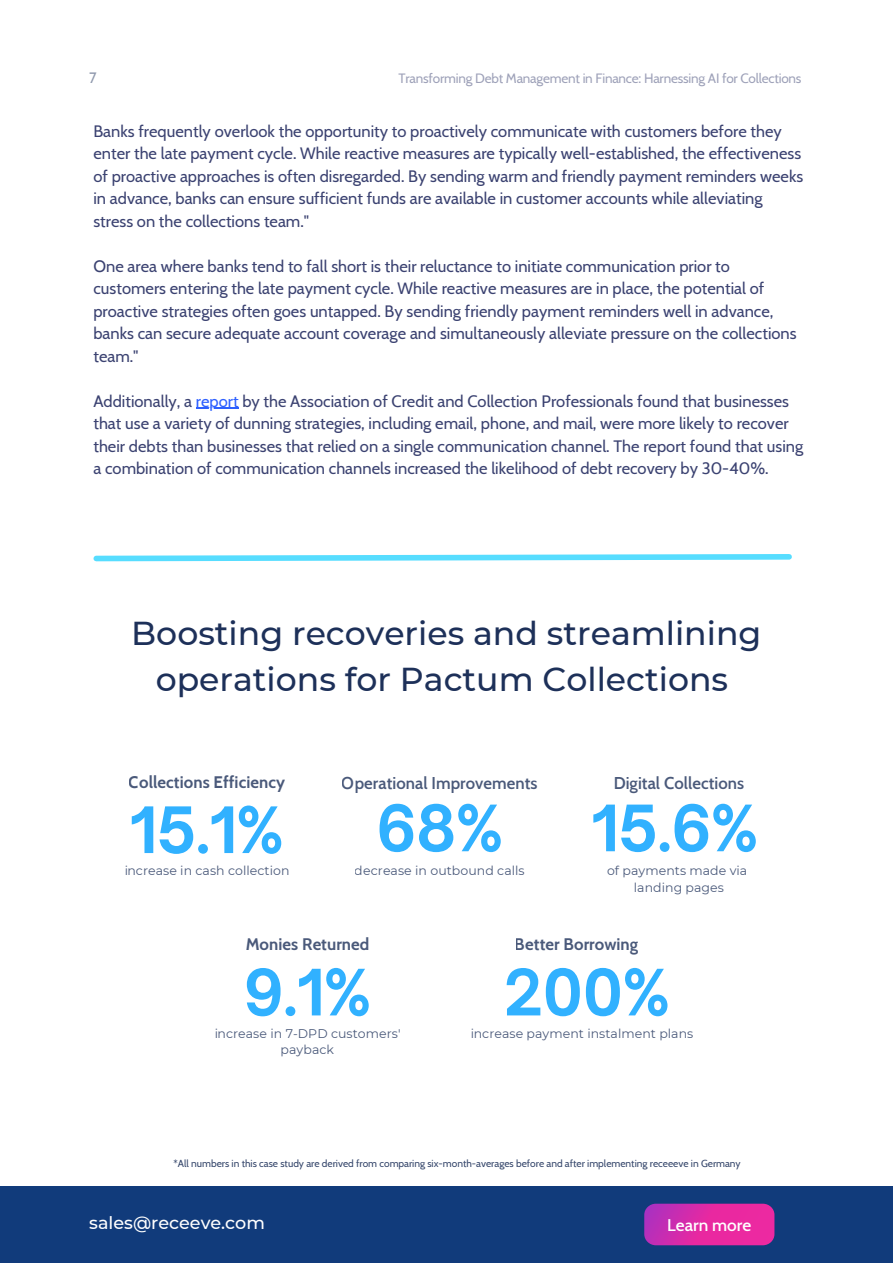
<style>
.page{position:relative;width:893px;height:1264px;background:#fff}
.page>*{position:absolute;margin:0;border:0;box-sizing:border-box;transform-origin:0 0}
.t1{font:700 61.2px "Open Sauce One";letter-spacing:-.015em;color:#31b1ff}
.t2{font:500 33.15px/46px "Montserrat";color:#1d3059;text-align:center}
.t3{font:500 17.55px "Montserrat";color:#fff}
.t4{font:500 17.25px "Cabin";color:#fff}
.t5{font:700 16.65px "Cabin";letter-spacing:.005em;color:#1d3059}
.t6{font:600 16.65px "Cabin";letter-spacing:.005em;color:#1d3059}
.t7{font:16.5px/22.5px "Cabin";color:#3b4271}
.t8{font:15px "Cabin";color:#1d3059}
.t9{font:13.5px "Cabin";letter-spacing:-.015em;color:#3b4271}
.t10{font:12.45px/16.6px "Montserrat";letter-spacing:.005em;color:#1d3059;text-align:center}
.t11{font:10.2px "Cabin";color:#1d3059}
.s1{color:#2e60ff}
.s2{font-family:"Montserrat";font-size:17.55px}
</style>
<div class="page">
<hr style="left:196px;top:408px;width:42px;height:1px;background:#2e60ff">
<div style="left:0;top:1186px;width:892px;height:76px;background:#113b7b"></div>
<svg style="left:644px;top:1203px;width:130px;height:42px;fill:#e929a1"></svg>
<svg style="left:93px;top:554px;width:699px;height:8px"></svg>
<p class="t8" style="left:89px;top:69px;width:9px">7</p>
<p class="t9" style="left:398px;top:70px;width:404px">Transforming Debt Management in Finance: Harnessing AI for Collections</p>
<p class="t7" style="left:93px;top:120px;width:711px">Banks frequently overlook the opportunity to proactively communicate with customers before they enter the late payment cycle. While reactive measures are typically well-established, the effectiveness of proactive approaches is often disregarded. By sending warm and friendly payment reminders weeks in advance, banks can ensure sufficient funds are available in customer accounts while alleviating stress on the collections team."</p>
<p class="t7" style="left:93px;top:254px;width:704px">One area where banks tend to fall short is their reluctance to initiate communication prior to customers entering the late payment cycle. While reactive measures are in place, the potential of proactive strategies often goes untapped. By sending friendly payment reminders well in advance, banks can secure adequate account coverage and simultaneously alleviate pressure on the collections team."</p>
<p class="t7" style="left:93px;top:389px;width:711px">Additionally, a <span class="s1">report</span> by the Association of Credit and Collection Professionals found that businesses that use a variety of dunning strategies, including email, phone, and mail, were more likely to recover their debts than businesses that relied on a single communication channel. The report found that using a combination of communication channels increased the likelihood of debt recovery by 30-40%.</p>
<p class="t2" style="left:131px;top:609px;width:631px">Boosting recoveries and streamlining operations for Pactum Collections</p>
<p class="t5" style="left:129px;top:771px;width:157px">Collections Efficiency</p>
<p class="t6" style="left:342px;top:773px;width:197px">Operational Improvements</p>
<p class="t6" style="left:613px;top:773px;width:132px">Digital Collections</p>
<p class="t1" style="left:130px;top:791px;width:156px">15.1%</p>
<p class="t10" style="left:124px;top:862px;width:167px">increase in cash collection</p>
<p class="t1" style="left:376px;top:790px;width:129px">68%</p>
<p class="t10" style="left:355px;top:862px;width:171px">decrease in outbound calls</p>
<p class="t1" style="left:591px;top:790px;width:168px">15.6%</p>
<p class="t10" style="left:607px;top:862px;width:142px">of payments made via landing pages</p>
<p class="t5" style="left:246px;top:934px;width:125px">Monies Returned</p>
<p class="t5" style="left:514px;top:934px;width:125px">Better Borrowing</p>
<p class="t1" style="left:243px;top:954px;width:129px">9.1%</p>
<p class="t10" style="left:280px;top:1041px;width:55px">payback</p>
<p class="t10" style="left:214px;top:1024px;width:188px">increase in 7-DPD customers'</p>
<p class="t1" style="left:503px;top:954px;width:168px">200%</p>
<p class="t10" style="left:470px;top:1024px;width:224px">increase payment instalment plans</p>
<p class="t11" style="left:173px;top:1157px;width:568px">*All numbers in this case study are derived from comparing six-month-averages before and after implementing receeeve in Germany</p>
<p class="t3" style="left:89px;top:1211px;width:177px">sales@receeve.com</p>
<p class="t4" style="left:657px;top:1213px;width:95px"><span class="s2">L</span>Learn more</p>
<p class="t3" style="left:668px;top:1212px;width:94px">earn more</p>
</div>
